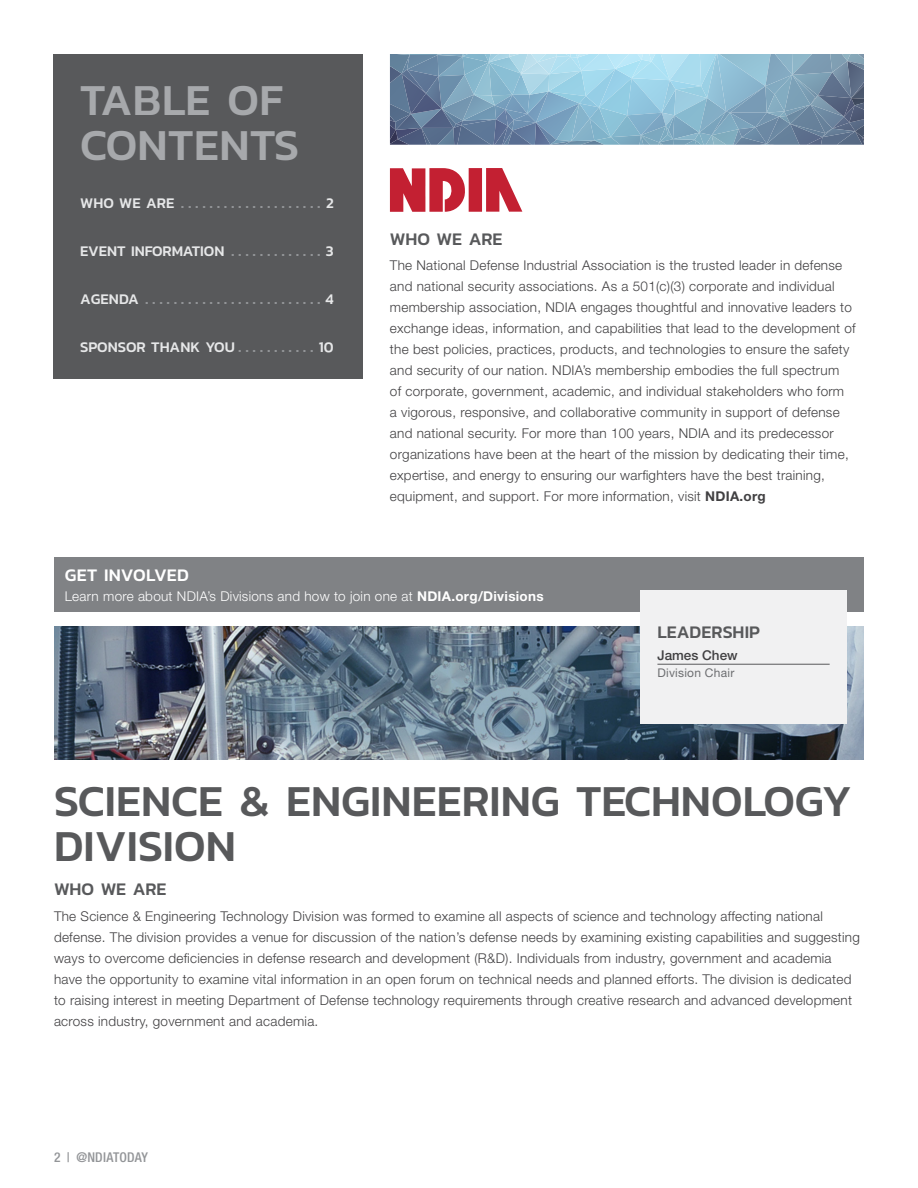
<style>
.page{position:relative;width:918px;height:1188px;background:#fff}
.page>*{position:absolute;margin:0;border:0;box-sizing:border-box;transform-origin:0 0}
.t1{font:500 45px/45px "Kanit";color:#58595b}
.t2{font:500 45px/45px "Kanit";letter-spacing:.01em;color:#a7a9ac}
.t3{font:500 18px "Kanit";color:#58595b}
.t4{font:500 18px "Kanit";letter-spacing:.01em;color:#fff}
.t5{font:500 15px "Helvetica Neue LT Std";color:#939598}
.t6{font:500 15px "Kanit";color:#e6e7e8}
.t7{font:300 13.5px/21px "Helvetica Neue LT Std";letter-spacing:.02em;color:#414042}
.t8{font:300 13.5px "Helvetica Neue LT Std";letter-spacing:.02em;color:#fff}
.t9{font:500 condensed 13.5px "Helvetica Neue LT Std";letter-spacing:.015em;color:#939598}
.t10{font:500 13.5px "Helvetica Neue LT Std";color:#414042}
.t11{font:12px "Helvetica Neue LT Std";letter-spacing:.02em;color:#6d6e71}
.s1{font-family:"Kanit";color:#e6e7e8}
.s2{font-family:"Helvetica Neue LT Std";color:#939598}
.s3{font-weight:700}
</style>
<div class="page">
<div style="left:53px;top:54px;width:310px;height:325px;background:#58595b"></div>
<svg style="left:390px;top:54px;width:474px;height:91px;background:#82a7bf"></svg>
<div style="left:469px;top:168px;width:13px;height:44px;background:#c32032"></div>
<svg style="left:486px;top:168px;width:36px;height:44px"></svg>
<svg style="left:390px;top:168px;width:75px;height:44px"></svg>
<img style="left:54px;top:626px;width:810px;height:134px">
<div style="left:54px;top:557px;width:810px;height:54px;background:#808285"></div>
<div style="left:640px;top:591px;width:207px;height:133px;background:#f1f1f2"></div>
<hr style="left:657px;top:664px;width:173px;height:1px;background:#58595b">
<h1 class="t2" style="left:80px;top:76px;width:220px">TABLE OF<br>CONTENTS</h1>
<p class="t5" style="left:80px;top:193px;width:255px"><span class="s1">WHO WE ARE</span> .................... <span class="s1">2</span></p>
<p class="t6" style="left:80px;top:239px;width:255px">EVENT INFORMATION <span class="s2">.............</span> 3</p>
<p class="t5" style="left:80px;top:289px;width:255px"><span class="s1">AGENDA</span> .........................<span class="s1">4</span></p>
<p class="t6" style="left:80px;top:335px;width:255px">SPONSOR THANK YOU <span class="s2">. . . . . . . . . . .</span> 10</p>
<h2 class="t3" style="left:390px;top:225px;width:114px">WHO WE ARE</h2>
<p class="t7" style="left:390px;top:255px;width:467px">The National Defense Industrial Association is the trusted leader in defense and national security associations. As a 501(c)(3) corporate and individual membership association, NDIA engages thoughtful and innovative leaders to exchange ideas, information, and capabilities that lead to the development of the best policies, practices, products, and technologies to ensure the safety and security of our nation. NDIA’s membership embodies the full spectrum<br>of corporate, government, academic, and individual stakeholders who form<br>a vigorous, responsive, and collaborative community in support of defense and national security. For more than 100 years, NDIA and its predecessor organizations have been at the heart of the mission by dedicating their time, expertise, and energy to ensuring our warfighters have the best training, equipment, and support. For more information, visit <span class="s3">NDIA.org</span></p>
<h2 class="t4" style="left:65px;top:562px;width:126px">GET INVOLVED</h2>
<p class="t8" style="left:65px;top:588px;width:480px">Learn more about NDIA’s Divisions and how to join one at <span class="s3">NDIA.org/Divisions</span></p>
<h2 class="t3" style="left:657px;top:618px;width:104px">LEADERSHIP</h2>
<p class="t10" style="left:657px;top:647px;width:82px">James Chew</p>
<p class="t11" style="left:657px;top:665px;width:78px">Division Chair</p>
<h1 class="t1" style="left:54px;top:777px;width:800px">SCIENCE &amp; ENGINEERING TECHNOLOGY<br>DIVISION</h1>
<h2 class="t3" style="left:54px;top:876px;width:114px">WHO WE ARE</h2>
<p class="t7" style="left:54px;top:905px;width:808px">The Science &amp; Engineering Technology Division was formed to examine all aspects of science and technology affecting national defense. The division provides a venue for discussion of the nation’s defense needs by examining existing capabilities and suggesting ways to overcome deficiencies in defense research and development (R&amp;D). Individuals from industry, government and academia have the opportunity to examine vital information in an open forum on technical needs and planned efforts. The division is dedicated to raising interest in meeting Department of Defense technology requirements through creative research and advanced development across industry, government and academia.</p>
<p class="t9" style="left:54px;top:1149px;width:96px">2 | @NDIATODAY</p>
</div>
